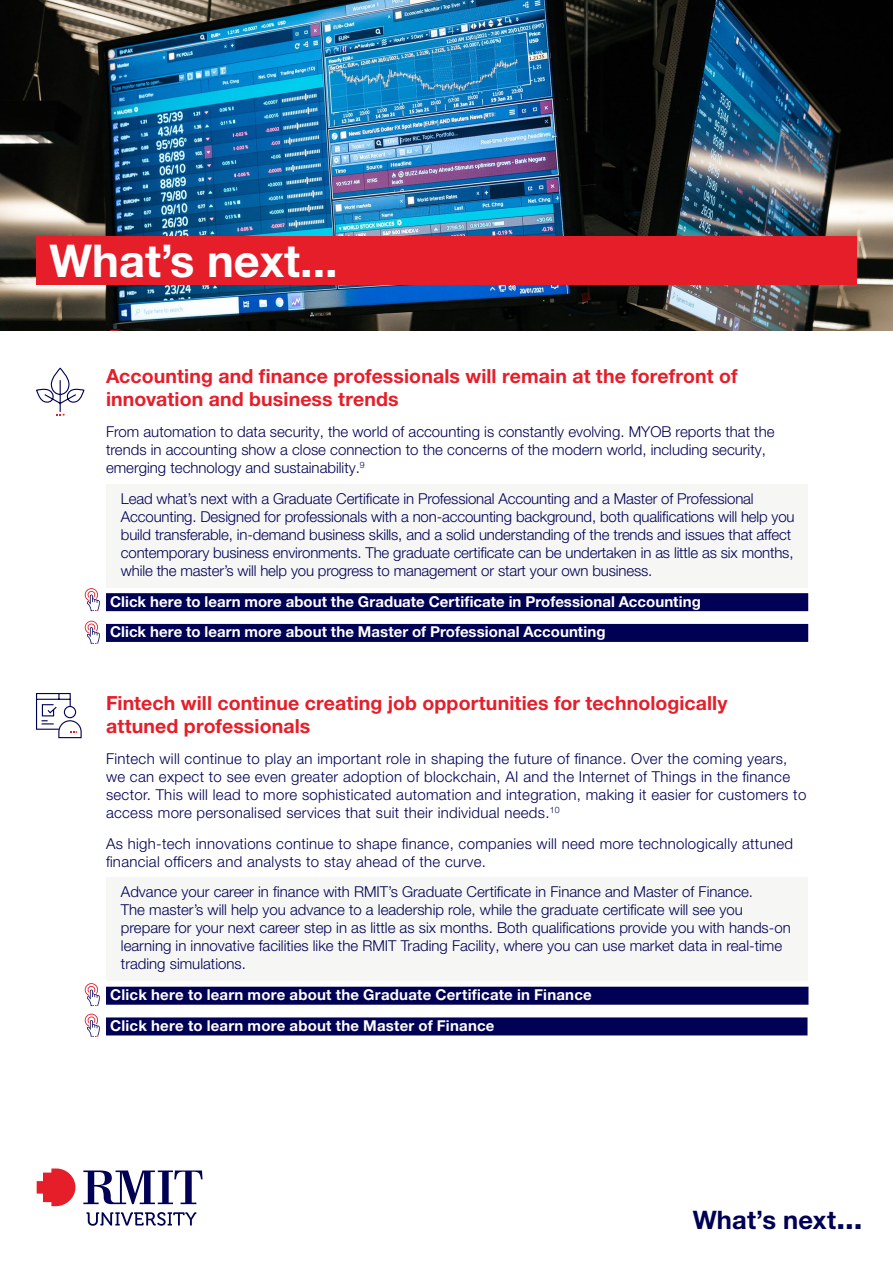
<style>
.page{position:relative;width:893px;height:1263px;background:#fff}
.page>*{position:absolute;margin:0;border:0;box-sizing:border-box;transform-origin:0 0}
.t1{font:700 45.3px "Helvetica Neue LT Pro";color:#fff}
.t2{font:700 25.5px "Helvetica Neue LT Pro";letter-spacing:.005em;color:#000054}
.t3{font:700 19.5px/23.4px "Helvetica Neue LT Pro";letter-spacing:.005em;color:#e61e2a}
.t4{font:300 15px/18px "Helvetica Neue LT Pro";color:#000054}
.t5{font:300 15px/18px "Helvetica Neue LT Pro";letter-spacing:.02em;color:#000054}
.t6{font:700 15px/30.8px "Helvetica Neue LT Pro";letter-spacing:.005em;color:#fff}
.s1{font-size:31.5px}
</style>
<div class="page">
<div style="left:106px;top:878px;width:702px;height:103px;background:#f6f7f5"></div>
<div style="left:106px;top:485px;width:702px;height:103px;background:#f6f7f5"></div>
<img style="left:0;top:0;width:893px;height:330px">
<div style="left:106px;top:593px;width:702px;height:18px;background:#000054"></div>
<div style="left:106px;top:624px;width:702px;height:18px;background:#000054"></div>
<div style="left:106px;top:987px;width:702px;height:18px;background:#000054"></div>
<div style="left:106px;top:1017px;width:701px;height:18px;background:#000054"></div>
<svg style="left:85px;top:588px;width:15px;height:23px"></svg>
<svg style="left:85px;top:621px;width:15px;height:23px"></svg>
<svg style="left:85px;top:1014px;width:15px;height:23px"></svg>
<svg style="left:85px;top:983px;width:15px;height:23px"></svg>
<div style="left:36px;top:237px;width:821px;height:48px;background:#e61e2a"></div>
<svg style="left:37px;top:1168px;width:38px;height:38px"></svg>
<svg style="left:83px;top:1170px;width:120px;height:34px"></svg>
<svg style="left:87px;top:1212px;width:109px;height:14px"></svg>
<svg style="left:36px;top:693px;width:46px;height:46px"></svg>
<svg style="left:36px;top:368px;width:49px;height:47px"></svg>
<h1 class="t1" style="left:50px;top:233px;width:290px">What’s next...</h1>
<h3 class="t3" style="left:106px;top:364px;width:633px">Accounting and finance professionals will remain at the forefront of innovation and business trends</h3>
<p class="t4" style="left:106px;top:422px;width:670px">From automation to data security, the world of accounting is constantly evolving. MYOB reports that the trends in accounting show a close connection to the concerns of the modern world, including security, emerging technology and sustainability.<sup>9</sup></p>
<p class="t4" style="left:121px;top:489px;width:675px">Lead what’s next with a Graduate Certificate in Professional Accounting and a Master of Professional Accounting. Designed for professionals with a non-accounting background, both qualifications will help you build transferable, in-demand business skills, and a solid understanding of the trends and issues that affect contemporary business environments. The graduate certificate can be undertaken in as little as six months, while the master’s will help you progress to management or start your own business.</p>
<p class="t6" style="left:110px;top:586px;width:592px">Click here to learn more about the Graduate Certificate in Professional Accounting<br>Click here to learn more about the Master of Professional Accounting</p>
<h3 class="t3" style="left:106px;top:691px;width:623px">Fintech will continue creating job opportunities for technologically attuned professionals</h3>
<p class="t5" style="left:106px;top:749px;width:702px">Fintech will continue to play an important role in shaping the future of finance. Over the coming years, we can expect to see even greater adoption of blockchain, AI and the Internet of Things in the finance sector. This will lead to more sophisticated automation and integration, making it easier for customers to access more personalised services that suit their individual needs.<sup>10</sup></p>
<p class="t5" style="left:106px;top:834px;width:689px">As high-tech innovations continue to shape finance, companies will need more technologically attuned financial officers and analysts to stay ahead of the curve.</p>
<p class="t4" style="left:121px;top:883px;width:671px">Advance your career in finance with RMIT’s Graduate Certificate in Finance and Master of Finance.<br>The master’s will help you advance to a leadership role, while the graduate certificate will see you prepare for your next career step in as little as six months. Both qualifications provide you with hands-on learning in innovative facilities like the RMIT Trading Facility, where you can use market data in real-time trading simulations.</p>
<p class="t6" style="left:110px;top:979px;width:483px">Click here to learn more about the Graduate Certificate in Finance<br>Click here to learn more about the Master of Finance</p>
<h2 class="t2" style="left:693px;top:1204px;width:171px">What’s next<span class="s1">...</span></h2>
</div>
